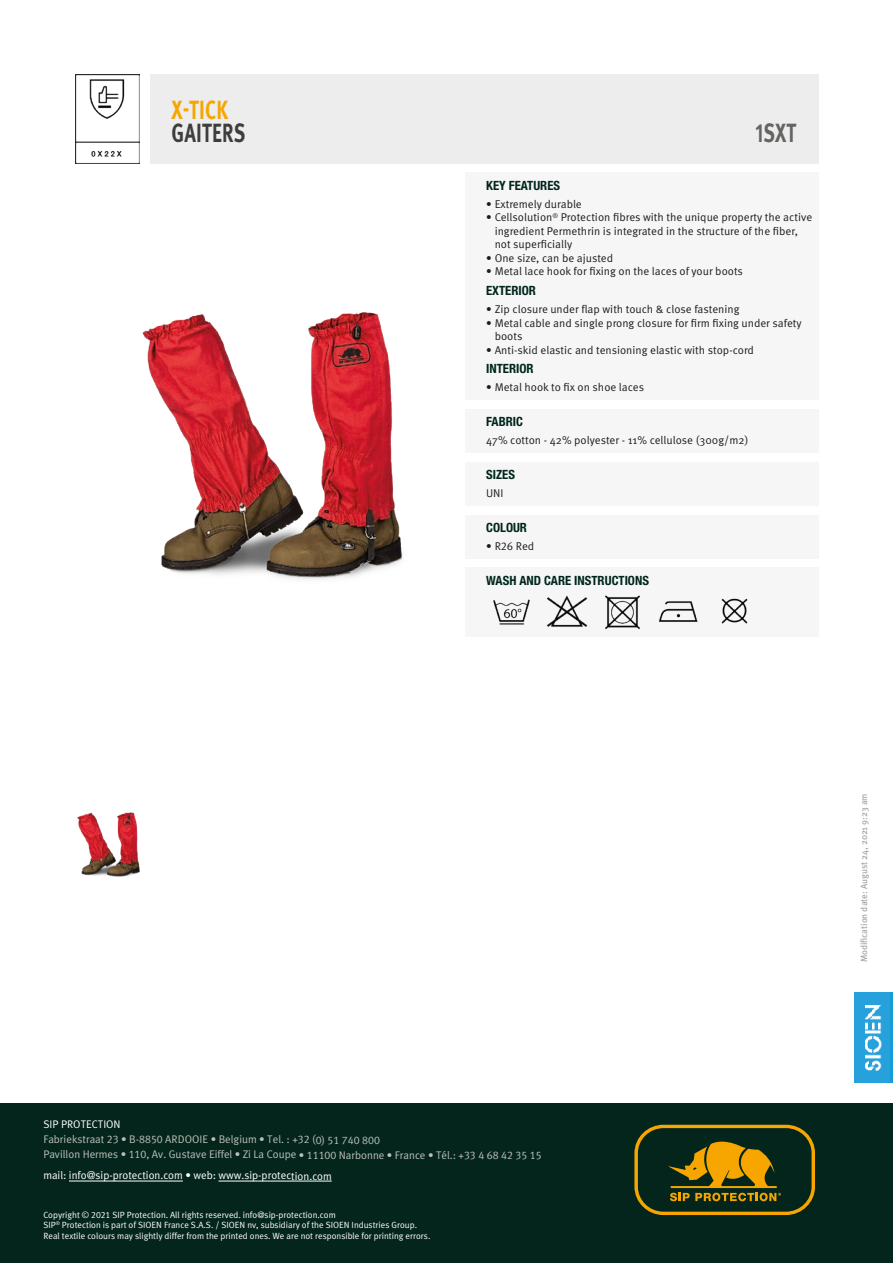
<style>
.page{position:relative;width:893px;height:1263px;background:#fff}
.page>*{position:absolute;margin:0;border:0;box-sizing:border-box;transform-origin:0 0}
.t1{font:700 26.25px "Meta Pro";letter-spacing:.01em;color:#3d3d3c;scale:.74 1}
.t2{font:700 26.25px "Meta Pro";color:#f7a600;scale:.74 1}
.t3{font:700 26.25px "Meta Pro";color:#646463;scale:.74 1}
.t4{font:700 condensed 12.75px "Helvetica Neue LT Std";color:#00261d}
.t5{font:11.25px/13.5px "Meta Pro";color:#1d1d1b}
.t6{font:11.1px/15px "Meta K Normal";color:#bbbfb8}
.t7{font:11.1px "Meta K Normal";color:#fff}
.t8{font:9px/10.5px "Meta K Normal";color:#fff}
.t9{font:9px "Meta Pro";color:#9d9d9d}
.s1{font-family:"Meta K Normal"}
</style>
<div class="page">
<div style="left:0;top:1103px;width:893px;height:160px;background:#03251c"></div>
<svg style="left:634px;top:1125px;width:181px;height:90px"></svg>
<hr style="left:69px;top:1181px;width:114px;height:1px;background:#fff">
<hr style="left:218px;top:1181px;width:114px;height:1px;background:#fff">
<div style="left:854px;top:992px;width:39px;height:90px;background:#149cd8"></div>
<img style="left:854px;top:992px;width:36px;height:90px">
<div style="left:150px;top:74px;width:669px;height:90px;background:#ededed"></div>
<div style="left:465px;top:173px;width:354px;height:227px;background:#f6f6f6"></div>
<div style="left:465px;top:409px;width:354px;height:44px;background:#f6f6f6"></div>
<div style="left:465px;top:462px;width:354px;height:44px;background:#f6f6f6"></div>
<div style="left:465px;top:515px;width:354px;height:43px;background:#f6f6f6"></div>
<div style="left:465px;top:567px;width:354px;height:70px;background:#f6f6f6"></div>
<img style="left:493px;top:599px;width:37px;height:26px">
<img style="left:547px;top:595px;width:41px;height:32px">
<img style="left:605px;top:595px;width:35px;height:34px">
<img style="left:658px;top:601px;width:40px;height:21px">
<img style="left:721px;top:598px;width:27px;height:26px">
<img style="left:77px;top:812px;width:63px;height:65px">
<img style="left:75px;top:74px;width:65px;height:90px">
<img style="left:142px;top:312px;width:261px;height:267px">
<h1 class="t2" style="left:171px;top:93px;width:78px">X-TICK</h1>
<h1 class="t1" style="left:171px;top:117px;width:101px">GAITERS</h1>
<h1 class="t3" style="left:755px;top:117px;width:57px">1SXT</h1>
<p class="t4" style="left:486px;top:178px;width:75px">KEY FEATURES</p>
<p class="t5" style="left:486px;top:198px;width:97px"><span class="s1">•</span> Extremely durable</p>
<p class="t5" style="left:495px;top:211px;width:319px;text-indent:-8px"><span class="s1">•</span> Cellsolution<sup>®</sup> Protection fibres with the unique property the active ingredient Permethrin is integrated in the structure of the fiber, not superficially</p>
<p class="t5" style="left:486px;top:252px;width:129px"><span class="s1">•</span> One size, can be ajusted</p>
<p class="t5" style="left:486px;top:265px;width:258px"><span class="s1">•</span> Metal lace hook for fixing on the laces of your boots</p>
<p class="t4" style="left:486px;top:283px;width:51px">EXTERIOR</p>
<p class="t5" style="left:486px;top:303px;width:255px"><span class="s1">•</span> Zip closure under flap with touch &amp; close fastening</p>
<p class="t5" style="left:495px;top:316px;width:309px;text-indent:-9px"><span class="s1">•</span> Metal cable and single prong closure for firm fixing under safety boots</p>
<p class="t5" style="left:486px;top:343px;width:269px"><span class="s1">•</span> Anti-skid elastic and tensioning elastic with stop-cord</p>
<p class="t4" style="left:486px;top:361px;width:49px">INTERIOR</p>
<p class="t5" style="left:486px;top:381px;width:159px"><span class="s1">•</span> Metal hook to fix on shoe laces</p>
<p class="t4" style="left:486px;top:414px;width:38px">FABRIC</p>
<p class="t5" style="left:486px;top:434px;width:264px">47% cotton - 42% polyester - 11% cellulose (300g/m2)</p>
<p class="t4" style="left:486px;top:467px;width:30px">SIZES</p>
<p class="t5" style="left:486px;top:487px;width:19px">UNI</p>
<p class="t4" style="left:486px;top:520px;width:42px">COLOUR</p>
<p class="t5" style="left:486px;top:540px;width:50px"><span class="s1">•</span> R26 Red</p>
<p class="t4" style="left:486px;top:573px;width:164px">WASH AND CARE INSTRUCTIONS</p>
<p class="t7" style="left:43px;top:1118px;width:79px">SIP PROTECTION</p>
<p class="t6" style="left:43px;top:1132px;width:500px">Fabriekstraat 23 • B-8850 ARDOOIE • Belgium • Tel. : +32 (0) 51 740 800<br>Pavillon Hermes • 110, Av. Gustave Eiffel • Zi La Coupe • 11100 Narbonne • France • Tél.: +33 4 68 42 35 15</p>
<p class="t7" style="left:43px;top:1169px;width:290px">mail: info@sip-protection.com • web: www.sip-protection.com</p>
<p class="t8" style="left:43px;top:1209px;width:389px">Copyright © 2021 SIP Protection. All rights reserved. info@sip-protection.com<br>SIP<sup>®</sup> Protection is part of SIOEN France S.A.S. / SIOEN nv, subsidiary of the SIOEN Industries Group.<br>Real textile colours may slightly differ from the printed ones. We are not responsible for printing errors.</p>
<p class="t9" style="left:858px;top:962px;width:171px;rotate:-90deg">Modification date: August 24, 2021 9:23 am</p>
</div>
